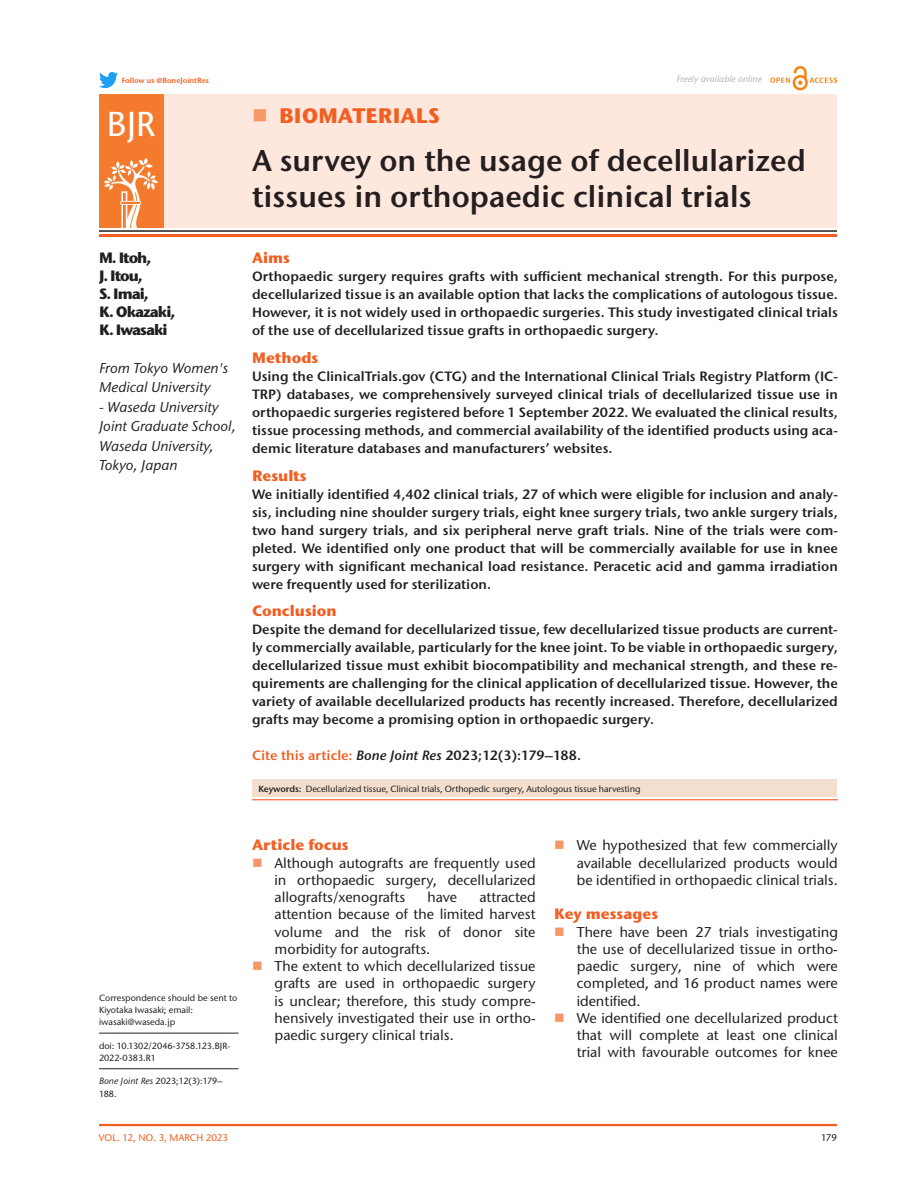
<style>
.page{position:relative;width:918px;height:1188px;background:#fff}
.page>*{position:absolute;margin:0;border:0;box-sizing:border-box;transform-origin:0 0}
.t1{font:500 34.5px "Stone Sans ITC Pro";color:#fff}
.t2{font:600 30px/36px "Stone Sans ITC Pro";color:#231f20}
.t3{font:700 21px "Stone Sans ITC Pro";color:#f15f23}
.t4{font:700 15px "Stone Sans ITC Pro";color:#f15f23}
.t5{font:700 15px/18px "Stone Sans ITC Pro";letter-spacing:-.07em;color:#231f20}
.t6{font:500 14.25px/17.2px "Stone Sans ITC Pro";color:#231f20;text-align:justify}
.t7{font:italic 500 14.25px/19.5px "Stone Sans ITC Pro";color:#231f20}
.t8{font:600 13.5px/18px "Stone Sans ITC Pro";color:#231f20;text-align:justify}
.t9{font:500 9.75px "Stone Sans ITC Pro";color:#f15f23}
.t10{font:500 9.75px "Stone Sans ITC Pro";color:#231f20}
.t11{font:500 9px/12px "Stone Sans ITC Pro";letter-spacing:-.005em;color:#231f20}
.t12{font:italic 500 9px "Stone Sans ITC Pro";color:#b2b3b7}
.t13{font:600 7.5px "Stone Sans ITC Pro";color:#f15f23}
.s1{color:#f15f23}
.s2{font-style:italic}
.s3{font-weight:600}
</style>
<div class="page">
<hr style="left:99px;top:1124px;width:738px;height:2px;background:#f15f23">
<img style="left:99px;top:73px;width:18px;height:14px">
<img style="left:770px;top:65px;width:68px;height:26px">
<div style="left:252px;top:779px;width:585px;height:18px;background:#f4dfce"></div>
<hr style="left:99px;top:230px;width:738px;height:2px;background:#231f20">
<hr style="left:99px;top:234px;width:738px;height:3px;background:#f15f23">
<div style="left:99px;top:94px;width:738px;height:134px;background:#fee7dc"></div>
<div style="left:99px;top:94px;width:64px;height:134px;background:#f47b2d"></div>
<svg style="left:104px;top:158px;width:54px;height:70px"></svg>
<hr style="left:99px;top:1033px;width:139px;height:1px;background:#231f20">
<hr style="left:99px;top:1068px;width:139px;height:1px;background:#231f20">
<hr style="left:252px;top:799px;width:586px;height:1px;background:#f15f23">
<p class="t13" style="left:122px;top:75px;width:89px">Follow us @BoneJointRes</p>
<p class="t12" style="left:676px;top:73px;width:87px">Freely available online</p>
<h1 class="t1" style="left:107px;top:103px;width:50px">BJR</h1>
<h3 class="t3" style="left:279px;top:102px;width:163px">BIOMATERIALS</h3>
<h2 class="t2" style="left:252px;top:143px;width:555px">A survey on the usage of decellularized tissues in orthopaedic clinical trials</h2>
<p class="t4" style="left:252px;top:248px;width:39px">Aims</p>
<p class="t8" style="left:252px;top:267px;width:587px">Orthopaedic surgery requires grafts with sufficient mechanical strength. For this purpose, decellularized tissue is an available option that lacks the complications of autologous tissue.<br>However, it is not widely used in orthopaedic surgeries. This study investigated clinical trials of the use of decellularized tissue grafts in orthopaedic surgery.</p>
<p class="t4" style="left:252px;top:348px;width:68px">Methods</p>
<p class="t8" style="left:252px;top:367px;width:587px">Using the ClinicalTrials.gov (CTG) and the International Clinical Trials Registry Platform (IC-TRP) databases, we comprehensively surveyed clinical trials of decellularized tissue use in orthopaedic surgeries registered before 1 September 2022. We evaluated the clinical results, tissue processing methods, and commercial availability of the identified products using aca&shy;demic literature databases and manufacturers’ websites.</p>
<p class="t4" style="left:252px;top:466px;width:56px">Results</p>
<p class="t8" style="left:252px;top:485px;width:587px">We initially identified 4,402 clinical trials, 27 of which were eligible for inclusion and analy&shy;sis, including nine shoulder surgery trials, eight knee surgery trials, two ankle surgery trials, two hand surgery trials, and six peripheral nerve graft trials. Nine of the trials were com&shy;pleted. We identified only one product that will be commercially available for use in knee surgery with significant mechanical load resistance. Peracetic acid and gamma irradiation were frequently used for sterilization.</p>
<p class="t4" style="left:252px;top:601px;width:86px">Conclusion</p>
<p class="t8" style="left:252px;top:621px;width:587px">Despite the demand for decellularized tissue, few decellularized tissue products are current&shy;ly commercially available, particularly for the knee joint. To be viable in orthopaedic surgery, decellularized tissue must exhibit biocompatibility and mechanical strength, and these re&shy;quirements are challenging for the clinical application of decellularized tissue. However, the variety of available decellularized products has recently increased. Therefore, decellularized grafts may become a promising option in orthopaedic surgery.</p>
<p class="t8" style="left:252px;top:747px;width:331px"><span class="s1">Cite this article:</span> <span class="s2">Bone Joint Res</span> 2023;12(3):179–188.</p>
<p class="t11" style="left:258px;top:783px;width:384px"><span class="s3">Keywords:</span> Decellularized tissue, Clinical trials, Orthopedic surgery, Autologous tissue harvesting</p>
<p class="t5" style="left:99px;top:249px;width:78px">M. Itoh,<br>J. Itou,<br>S. Imai,<br>K. Okazaki,<br>K. Iwasaki</p>
<p class="t7" style="left:99px;top:358px;width:131px">From Tokyo Women's<br>Medical University</p>
<p class="t7" style="left:99px;top:397px;width:138px">- Waseda University<br>Joint Graduate School,<br>Waseda University,<br>Tokyo, Japan</p>
<p class="t11" style="left:99px;top:992px;width:140px">Correspondence should be sent to<br>Kiyotaka Iwasaki; email: iwasaki@waseda.jp</p>
<p class="t11" style="left:99px;top:1040px;width:133px">doi: 10.1302/2046-3758.123.BJR-<br>2022-0383.R1</p>
<p class="t11" style="left:99px;top:1074px;width:125px;line-height:13.5px"><span class="s2">Bone Joint Res</span> 2023;12(3):179–<br>188.</p>
<p class="t4" style="left:252px;top:835px;width:98px">Article focus</p>
<p class="t6" style="left:275px;top:854px;width:263px">Although autografts are frequently used in orthopaedic surgery, decellularized allografts/xenografts</p>
<p class="t6" style="left:275px;top:888px;width:263px;text-align:left;text-indent:205px">attracted attention because of the limited harvest volume and the risk of donor site morbidity for autografts.<br>The extent to which decellularized tissue grafts are used in orthopaedic surgery is unclear; therefore, this study compre&shy;hensively investigated their use in ortho&shy;paedic surgery clinical trials.</p>
<p class="t6" style="left:427px;top:888px;width:31px">have</p>
<p class="t6" style="left:577px;top:837px;width:263px">We hypothesized that few commercially available decellularized products would be identified in orthopaedic clinical trials.</p>
<p class="t4" style="left:554px;top:904px;width:105px">Key messages</p>
<p class="t6" style="left:577px;top:923px;width:263px;text-align:left">There have been 27 trials investigating the use of decellularized tissue in ortho&shy;paedic surgery, nine of which were completed, and 16 product names were identified.<br>We identified one decellularized product that will complete at least one clinical trial with favourable outcomes for knee</p>
<p class="t9" style="left:99px;top:1132px;width:131px">VOL. 12, NO. 3, MARCH 2023</p>
<p class="t10" style="left:821px;top:1132px;width:17px">179</p>
</div>
